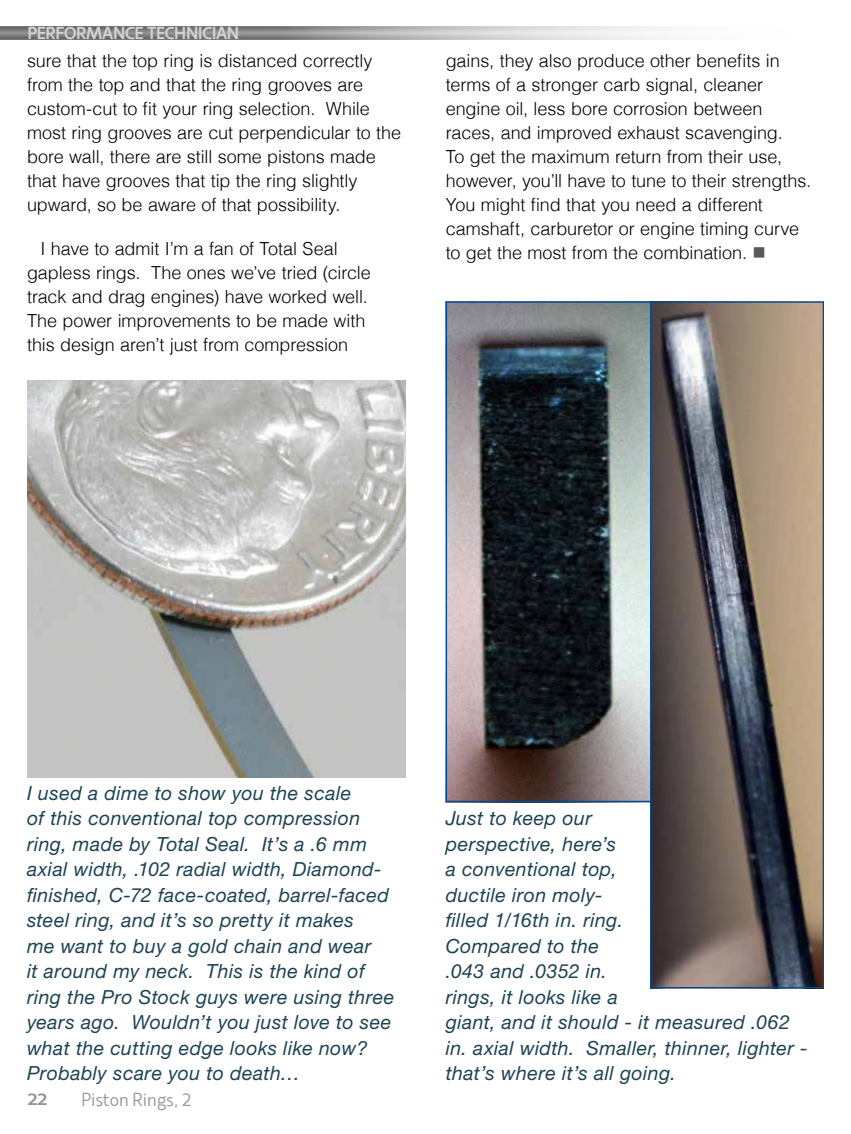
<style>
.page{position:relative;width:851px;height:1134px;background:#fff}
.page>*{position:absolute;margin:0;border:0;box-sizing:border-box;transform-origin:0 0}
.t1{font:italic 19.5px/25.5px "Helvetica Neue";letter-spacing:.02em;color:#1d4453}
.t2{font:300 18px/24px "Helvetica";letter-spacing:-.005em;color:#000}
.t3{font:300 18px "Machinato";letter-spacing:-.03em;color:#939598}
.t4{font:700 16.5px "Machinato";letter-spacing:-.01em;color:#d1d3d4}
.t5{font:700 16.5px "Machinato";color:#939598;scale:1.1 1}
.s1{color:#58595b}
</style>
<div class="page">
<div style="left:0;top:26px;width:825px;height:14px;background:#000;opacity:.5"></div>
<img style="left:27px;top:380px;width:378px;height:397px">
<img style="left:447px;top:303px;width:203px;height:497px">
<img style="left:652px;top:303px;width:170px;height:683px">
<div style="left:650px;top:301px;width:174px;height:687px;border:1px solid #004b99"></div>
<p class="t4" style="left:27px;top:22px;width:213px">PERFORMANCE TECHNICIAN</p>
<p class="t2" style="left:27px;top:48px;width:375px">sure that the top ring is distanced correctly from the top and that the ring grooves are custom-cut to fit your ring selection. While most ring grooves are cut perpendicular to the bore wall, there are still some pistons made that have grooves that tip the ring slightly upward, so be aware of that possibility.</p>
<p class="t2" style="left:27px;top:237px;width:345px;text-indent:14px">I have to admit I’m a fan of Total Seal gapless rings. The ones we’ve tried (circle track and drag engines) have worked well.<br>The power improvements to be made with this design aren’t just from compression</p>
<p class="t2" style="left:446px;top:48px;width:367px">gains, they also produce other benefits in terms of a stronger carb signal, cleaner engine oil, less bore corrosion between races, and improved exhaust scavenging.<br>To get the maximum return from their use, however, you’ll have to tune to their strengths.<br>You might find that you need a different camshaft, carburetor or engine timing curve to get the most from the combination. <span class="s1">■</span></p>
<p class="t1" style="left:27px;top:779px;width:369px">I used a dime to show you the scale<br>of this conventional top compression ring, made by Total Seal. It’s a .6 mm axial width, .102 radial width, Diamond&shy;finished, C-72 face-coated, barrel-faced steel ring, and it’s so pretty it makes<br>me want to buy a gold chain and wear<br>it around my neck. This is the kind of ring the Pro Stock guys were using three years ago. Wouldn’t you just love to see what the cutting edge looks like now?<br>Probably scare you to death…</p>
<p class="t5" style="left:27px;top:1088px;width:20px">22</p>
<p class="t3" style="left:81px;top:1089px;width:112px">Piston Rings, 2</p>
<p class="t1" style="left:446px;top:805px;width:363px">Just to keep our<br>perspective, here’s<br>a conventional top,<br>ductile iron moly-<br>filled 1/16th in. ring.<br>Compared to the<br>.043 and .0352 in.<br>rings, it looks like a<br>giant, and it should - it measured .062 in. axial width. Smaller, thinner, lighter - that’s where it’s all going.</p>
</div>
